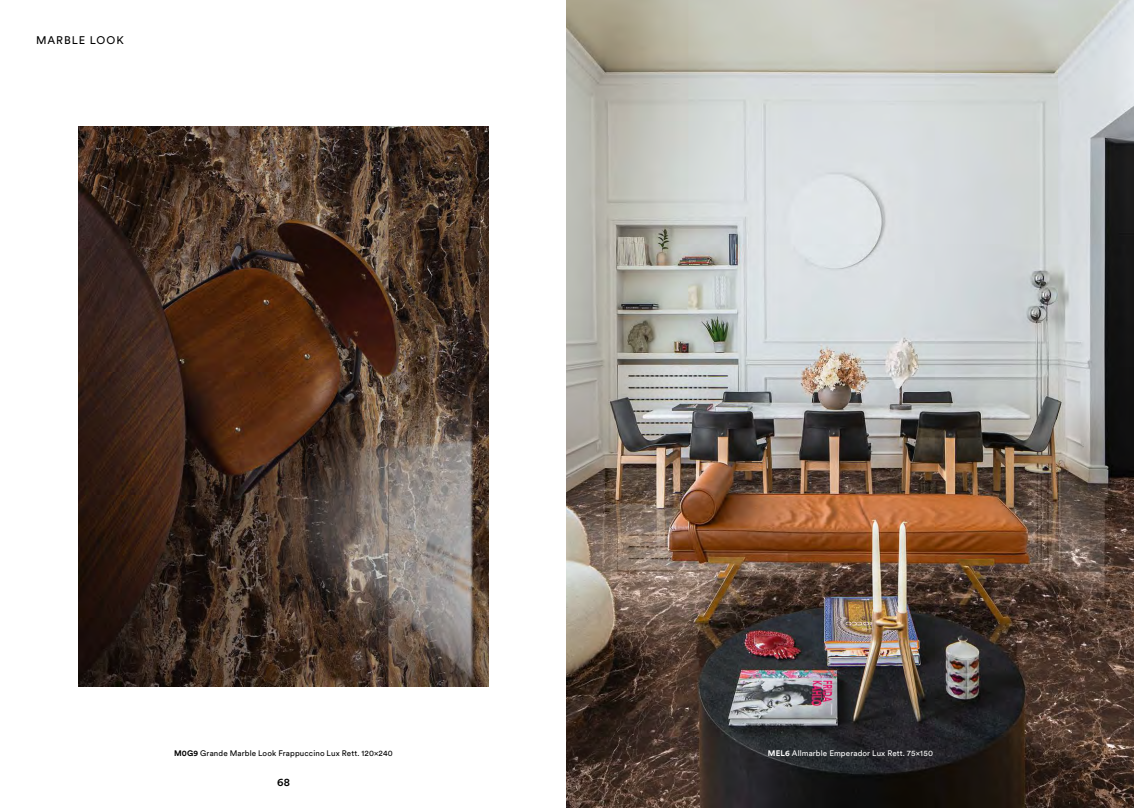
<style>
.page{position:relative;width:1134px;height:808px;background:#fff}
.page>*{position:absolute;margin:0;border:0;box-sizing:border-box;transform-origin:0 0}
.t1{font:11px "LL Circular Cyr PR";letter-spacing:.09em;color:#000}
.t2{font:500 11px "Circular Pro";color:#000}
.t3{font:8px "LL Circular Cyr PR";letter-spacing:.015em;color:#000}
.t4{font:8px "LL Circular Cyr PR";letter-spacing:.015em;color:#fff}
.s1{font-weight:700}
</style>
<div class="page">
<img style="left:567px;top:0;width:567px;height:808px">
<img style="left:78px;top:126px;width:411px;height:560px">
<h1 class="t1" style="left:36px;top:33px;width:89px">MARBLE LOOK</h1>
<p class="t3" style="left:174px;top:748px;width:220px"><span class="s1">M0G9</span> Grande Marble Look Frappuccino Lux Rett. 120×240</p>
<p class="t4" style="left:768px;top:748px;width:167px"><span class="s1">MEL6</span> Allmarble Emperador Lux Rett. 75×150</p>
<h1 class="t2" style="left:277px;top:774px;width:14px">68</h1>
</div>
